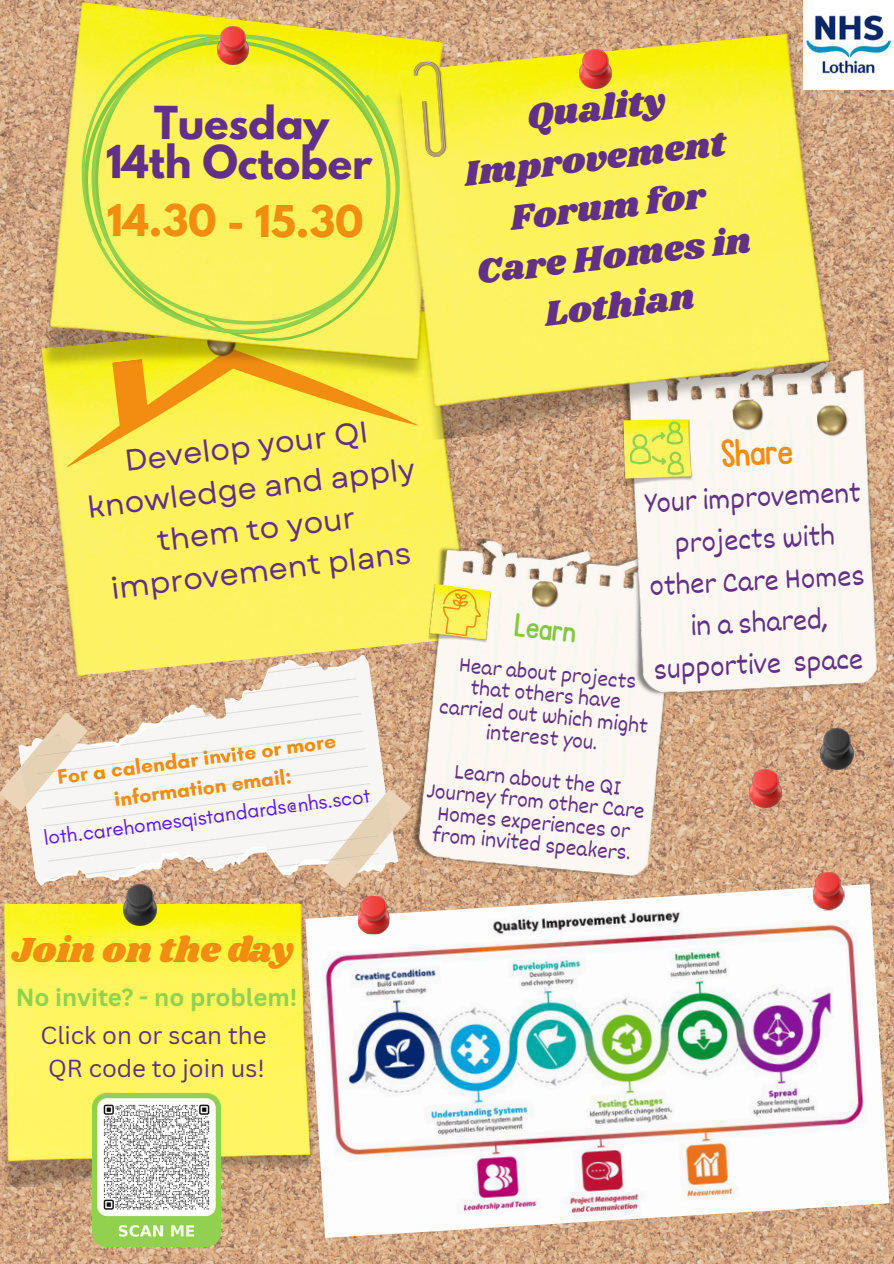
<style>
.page{position:relative;width:894px;height:1264px;background:#fff}
.page>*{position:absolute;margin:0;border:0;box-sizing:border-box;transform-origin:0 0}
.t1{font:40.8px "Ballpoint";color:#f38d11}
.t2{font:700 40.35px/39.5px "League Spartan";letter-spacing:-.01em;color:#623087;text-align:center}
.t3{font:700 38.85px "League Spartan";letter-spacing:-.01em;color:#f38d11}
.t4{font:36px/49.5px "Shrikhand";color:#623087;text-align:center}
.t5{font:36px "Shrikhand";color:#f38d11}
.t6{font:35.1px "Ballpoint";color:#86c741}
.t7{font:30px/41.7px "Dekko";color:#623087;text-align:center}
.t8{font:30px/41.7px "Garet";color:#623087;text-align:center}
.t9{font:24px/32.7px "Canva Sans";color:#623087;text-align:center}
.t10{font:700 24px "Canva Sans";color:#92d14f}
.t11{font:22.35px/21.3px "Dekko";color:#623087;text-align:center}
.t12{font:700 21px/29.2px "Glacial Indifference";color:#f38d11;text-align:center}
.t13{font:21px "Glacial Indifference";color:#5e17eb}
</style>
<div class="page">
<img style="left:0;top:0;width:893px;height:1263px">
<svg style="left:12px;top:648px;width:293px;height:256px;background:#cfa482"></svg>
<svg style="left:0;top:660px;width:405px;height:230px"></svg>
<img style="left:32px;top:413px;width:451px;height:264px">
<svg style="left:53px;top:413px;width:366px;height:55px;background:#fbec55"></svg>
<img style="left:32px;top:1px;width:431px;height:412px">
<svg style="left:47px;top:0;width:392px;height:374px;background:#d8bb51"></svg>
<svg style="left:70px;top:24px;width:340px;height:320px;background:#efec51"></svg>
<img style="left:217px;top:26px;width:31px;height:38px">
<img style="left:803px;top:0;width:90px;height:89px">
<img style="left:820px;top:728px;width:32px;height:41px">
<img style="left:405px;top:532px;width:275px;height:352px">
<img style="left:426px;top:583px;width:68px;height:65px">
<img style="left:530px;top:580px;width:30px;height:29px">
<svg style="left:439px;top:587px;width:45px;height:51px;background:#f7e14b"></svg>
<img style="left:615px;top:352px;width:267px;height:349px">
<img style="left:621px;top:441px;width:72px;height:46px">
<svg style="left:629px;top:441px;width:55px;height:34px;background:#e4eb5a"></svg>
<img style="left:844px;top:404px;width:5px;height:34px">
<img style="left:388px;top:32px;width:456px;height:409px">
<img style="left:413px;top:61px;width:35px;height:97px">
<img style="left:579px;top:50px;width:32px;height:38px">
<img style="left:0;top:904px;width:305px;height:282px">
<img style="left:123px;top:884px;width:33px;height:41px">
<img style="left:305px;top:884px;width:584px;height:353px">
<img style="left:358px;top:896px;width:31px;height:38px">
<img style="left:812px;top:871px;width:32px;height:39px">
<img style="left:92px;top:1093px;width:129px;height:153px">
<img style="left:749px;top:769px;width:31px;height:38px">
<h2 class="t2" style="left:105px;top:108px;width:268px">Tuesday<br>14th October</h2>
<h3 class="t3" style="left:107px;top:202px;width:258px">14.30 - 15.30</h3>
<h3 class="t4" style="left:455px;top:102px;width:278px;rotate:-7deg">Quality<br>Improvement<br>Forum for<br>Care Homes in<br>Lothian</h3>
<h3 class="t8" style="left:80px;top:446px;width:331px;rotate:-7deg">Develop your QI knowledge and apply them to your improvement plans</h3>
<p class="t12" style="left:56px;top:761px;width:282px;rotate:-7deg">For a calendar invite or more information email:</p>
<p class="t13" style="left:42px;top:824px;width:330px;rotate:-7deg">loth.carehomesqistandards@nhs.scot</p>
<h1 class="t1" style="left:720px;top:434px;width:73px;rotate:-3deg">Share</h1>
<h3 class="t7" style="left:643px;top:481px;width:217px;rotate:-3deg">Your improvement projects with other Care Homes in a shared, supportive space</h3>
<h3 class="t6" style="left:516px;top:608px;width:63px;rotate:5deg">Learn</h3>
<p class="t11" style="left:444px;top:652px;width:211px;rotate:5deg">Hear about projects that others have carried out which might interest you.</p>
<p class="t11" style="left:427px;top:779px;width:220px;rotate:5deg">Journey from other Care</p>
<p class="t11" style="left:443px;top:748px;width:195px;line-height:42.9px;rotate:5deg">Learn about the QI<br>Homes experiences or</p>
<p class="t11" style="left:433px;top:823px;width:200px;rotate:5deg">from invited speakers.</p>
<h3 class="t5" style="left:12px;top:925px;width:283px">Join on the day</h3>
<p class="t10" style="left:16px;top:980px;width:283px">No invite? - no problem!</p>
<p class="t9" style="left:41px;top:1018px;width:227px">Click on or scan the<br>QR code to join us!</p>
</div>
